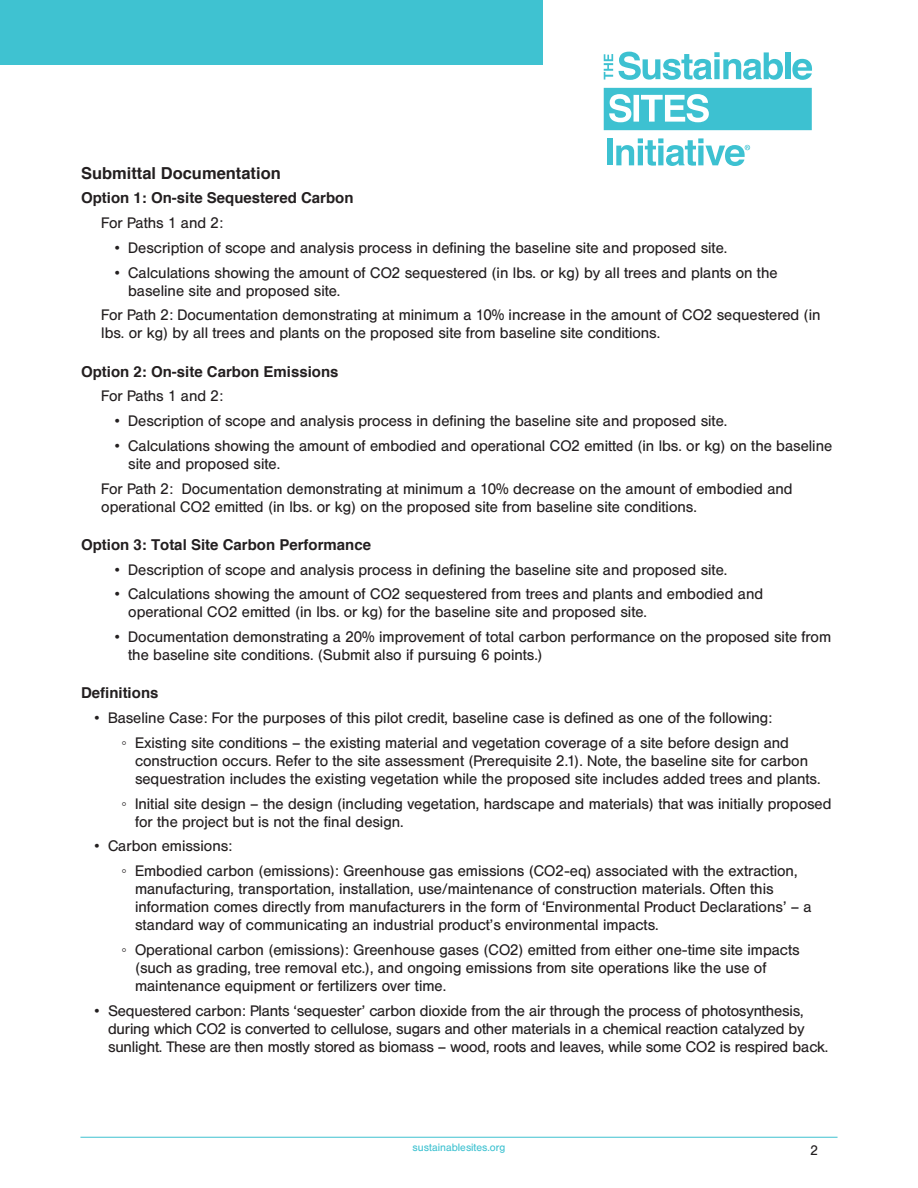
<style>
.page{position:relative;width:918px;height:1188px;background:#fff}
.page>*{position:absolute;margin:0;border:0;box-sizing:border-box;transform-origin:0 0}
.Subhead{font:700 16.5px "Helvetica";color:#231f20}
.Paragraph_Style_1{font:15px/18px "Helvetica BQ";color:#231f20}
.body{font:15px/18px "Helvetica BQ";color:#231f20}
.Subhead-2{font:700 15px "Helvetica";color:#231f20}
.t1{font:13.5px "Helvetica BQ";color:#231f20}
.t2{font:10.5px "Helvetica BQ";color:#3fc2d1}
.s1{font-family:"Arial"}
</style>
<div class="page">
<div style="left:0;top:0;width:543px;height:65px;background:#3fc2d1"></div>
<svg style="left:619px;top:52px;width:164px;height:28px"></svg>
<div style="left:785px;top:52px;width:5px;height:27px;background:#3dc1d1"></div>
<svg style="left:792px;top:59px;width:20px;height:21px"></svg>
<svg style="left:604px;top:88px;width:208px;height:42px;background:#5ccad8"></svg>
<div style="left:607px;top:139px;width:6px;height:26px;background:#3dc1d1"></div>
<svg style="left:604px;top:54px;width:9px;height:26px"></svg>
<svg style="left:616px;top:138px;width:134px;height:28px"></svg>
<hr style="left:80px;top:1137px;width:758px;height:1px;background:#3fc2d1">
<p class="Subhead" style="left:81px;top:162px;width:201px">Submittal Documentation</p>
<p class="Subhead-2" style="left:81px;top:189px;width:274px">Option 1: On-site Sequestered Carbon</p>
<p class="Paragraph_Style_1" style="left:101px;top:214px;width:123px">For Paths 1 and 2:</p>
<p class="Paragraph_Style_1" style="left:115px;top:239px;width:614px">• Description of scope and analysis process in defining the baseline site and proposed site.</p>
<p class="Paragraph_Style_1" style="left:128px;top:264px;width:651px;text-indent:-14px">• Calculations showing the amount of CO2 sequestered (in lbs. or kg) by all trees and plants on the baseline site and proposed site.</p>
<p class="Paragraph_Style_1" style="left:101px;top:307px;width:721px">For Path 2: Documentation demonstrating at minimum a 10% increase in the amount of CO2 sequestered (in lbs. or kg) by all trees and plants on the proposed site from baseline site conditions.</p>
<p class="Subhead-2" style="left:81px;top:362px;width:259px">Option 2: On-site Carbon Emissions</p>
<p class="Paragraph_Style_1" style="left:101px;top:388px;width:123px">For Paths 1 and 2:</p>
<p class="Paragraph_Style_1" style="left:115px;top:412px;width:614px">• Description of scope and analysis process in defining the baseline site and proposed site.</p>
<p class="Paragraph_Style_1" style="left:128px;top:437px;width:705px;text-indent:-14px">• Calculations showing the amount of embodied and operational CO2 emitted (in lbs. or kg) on the baseline site and proposed site.</p>
<p class="body" style="left:101px;top:480px;width:693px">For Path 2: Documentation demonstrating at minimum a 10% decrease on the amount of embodied and operational CO2 emitted (in lbs. or kg) on the proposed site from baseline site conditions.</p>
<p class="Subhead-2" style="left:81px;top:535px;width:292px">Option 3: Total Site Carbon Performance</p>
<p class="Paragraph_Style_1" style="left:115px;top:561px;width:614px">• Description of scope and analysis process in defining the baseline site and proposed site.</p>
<p class="Paragraph_Style_1" style="left:128px;top:586px;width:636px;text-indent:-14px">• Calculations showing the amount of CO2 sequestered from trees and plants and embodied and operational CO2 emitted (in lbs. or kg) for the baseline site and proposed site.</p>
<p class="Paragraph_Style_1" style="left:128px;top:628px;width:704px;text-indent:-14px">• Documentation demonstrating a 20% improvement of total carbon performance on the proposed site from the baseline site conditions. (Submit also if pursuing 6 points.)</p>
<p class="Subhead-2" style="left:81px;top:684px;width:79px">Definitions</p>
<p class="Paragraph_Style_1" style="left:94px;top:709px;width:679px">• Baseline Case: For the purposes of this pilot credit, baseline case is defined as one of the following:</p>
<p class="Paragraph_Style_1" style="left:135px;top:734px;width:687px;text-indent:-14px"><span class="s1">◦</span> Existing site conditions – the existing material and vegetation coverage of a site before design and construction occurs. Refer to the site assessment (Prerequisite 2.1). Note, the baseline site for carbon sequestration includes the existing vegetation while the proposed site includes added trees and plants.</p>
<p class="Paragraph_Style_1" style="left:135px;top:795px;width:698px;text-indent:-14px"><span class="s1">◦</span> Initial site design – the design (including vegetation, hardscape and materials) that was initially proposed for the project but is not the final design.</p>
<p class="Paragraph_Style_1" style="left:94px;top:838px;width:139px">• Carbon emissions:</p>
<p class="Paragraph_Style_1" style="left:135px;top:862px;width:678px;text-indent:-14px"><span class="s1">◦</span> Embodied carbon (emissions): Greenhouse gas emissions (CO2-eq) associated with the extraction, manufacturing, transportation, installation, use/maintenance of construction materials. Often this information comes directly from manufacturers in the form of ‘Environmental Product Declarations’ – a standard way of communicating an industrial product’s environmental impacts.</p>
<p class="Paragraph_Style_1" style="left:135px;top:941px;width:666px;text-indent:-14px"><span class="s1">◦</span> Operational carbon (emissions): Greenhouse gases (CO2) emitted from either one-time site impacts (such as grading, tree removal etc.), and ongoing emissions from site operations like the use of maintenance equipment or fertilizers over time.</p>
<p class="Paragraph_Style_1" style="left:108px;top:1002px;width:722px;text-indent:-14px">• Sequestered carbon: Plants ‘sequester’ carbon dioxide from the air through the process of photosynthesis, during which CO2 is converted to cellulose, sugars and other materials in a chemical reaction catalyzed by sunlight. These are then mostly stored as biomass – wood, roots and leaves, while some CO2 is respired back.</p>
<p class="t2" style="left:413px;top:1141px;width:94px">sustainablesites.org</p>
<p class="t1" style="left:811px;top:1143px;width:9px">2</p>
</div>
